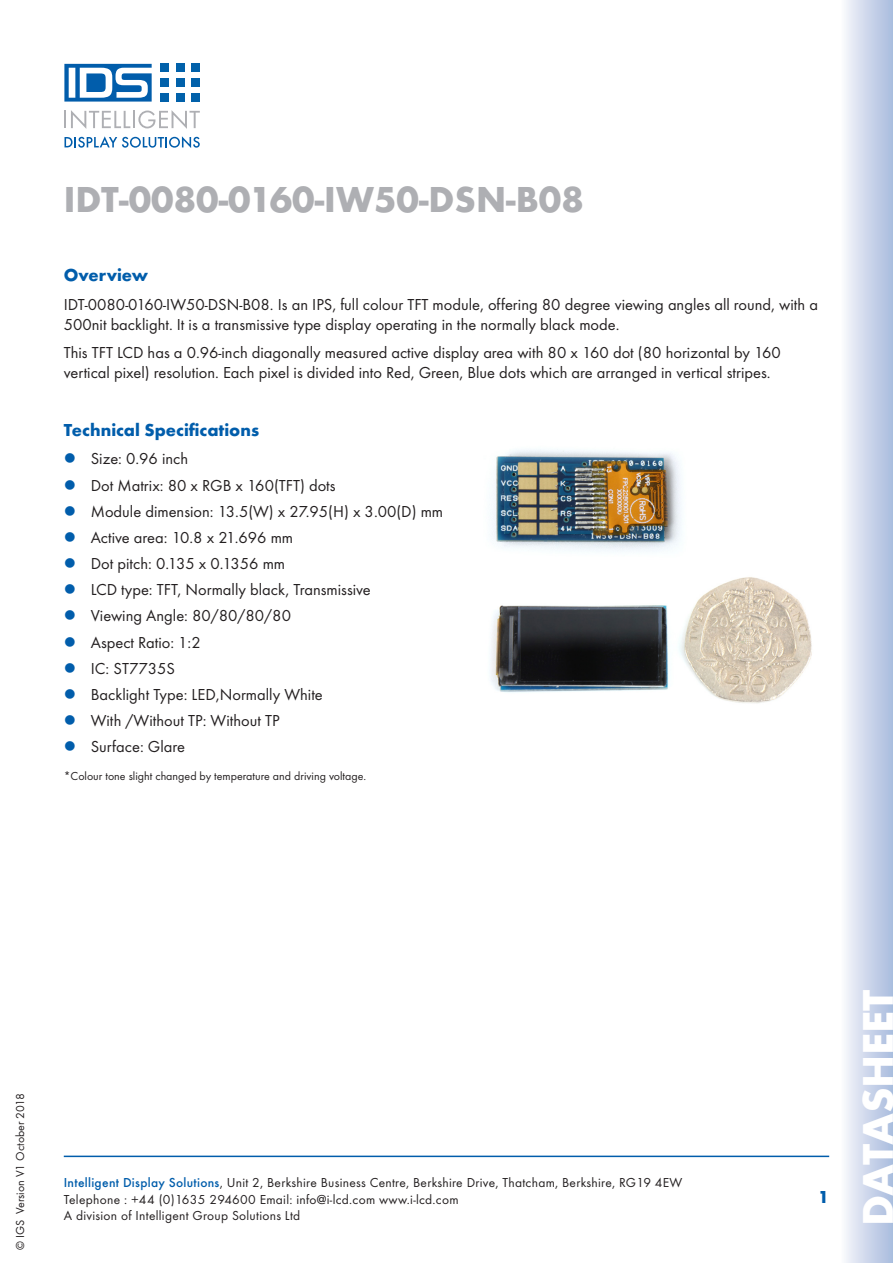
<style>
.page{position:relative;width:893px;height:1263px;background:#fff}
.page>*{position:absolute;margin:0;border:0;box-sizing:border-box;transform-origin:0 0}
.t1{font:700 45px "Futura T";color:#fff}
.Bodytext{font:700 37.5px "Futura T";color:#aeafb3}
.Bodytext-2{font:700 18px "Futura T";color:#015dab}
.Bodytext-3{font:16.5px/19.8px "Futura T";color:#231f20}
.t2{font:13.5px/16.2px "Futura T";letter-spacing:.02em;color:#231f20}
.footnotes{font:12px "Futura T";color:#231f20}
.s1{font-weight:500;color:#015dab}
</style>
<div class="page">
<div style="left:840px;top:0;width:53px;height:1263px;background:linear-gradient(to right,#fbfafd,#a8badd)"></div>
<hr style="left:64px;top:1155px;width:765px;height:2px;background:#015dab">
<div style="left:161px;top:64px;width:8px;height:8px;background:#0161aa"></div>
<div style="left:176px;top:64px;width:8px;height:8px;background:#0161aa"></div>
<div style="left:192px;top:64px;width:8px;height:8px;background:#0161aa"></div>
<div style="left:161px;top:79px;width:8px;height:8px;background:#0161aa"></div>
<div style="left:176px;top:79px;width:8px;height:8px;background:#0161aa"></div>
<div style="left:192px;top:79px;width:8px;height:8px;background:#0161aa"></div>
<div style="left:161px;top:93px;width:8px;height:9px;background:#0161aa"></div>
<div style="left:176px;top:93px;width:8px;height:9px;background:#0161aa"></div>
<div style="left:192px;top:93px;width:8px;height:9px;background:#0161aa"></div>
<svg style="left:64px;top:64px;width:88px;height:38px"></svg>
<svg style="left:64px;top:136px;width:136px;height:12px"></svg>
<svg style="left:65px;top:110px;width:135px;height:19px"></svg>
<img style="left:492px;top:449px;width:189px;height:103px">
<img style="left:490px;top:577px;width:322px;height:126px">
<p class="Bodytext" style="left:64px;top:178px;width:522px">IDT-0080-0160-IW50-DSN-B08</p>
<p class="Bodytext-2" style="left:64px;top:265px;width:86px">Overview</p>
<p class="Bodytext-3" style="left:64px;top:294px;width:756px">IDT-0080-0160-IW50-DSN-B08. Is an IPS, full colour TFT module, offering 80 degree viewing angles all round, with a<br>500nit backlight. It is a transmissive type display operating in the normally black mode.</p>
<p class="Bodytext-3" style="left:64px;top:342px;width:719px">This TFT LCD has a 0.96-inch diagonally measured active display area with 80 x 160 dot (80 horizontal by 160 vertical pixel) resolution. Each pixel is divided into Red, Green, Blue dots which are arranged in vertical stripes.</p>
<p class="Bodytext-2" style="left:64px;top:419px;width:197px">Technical Specifications</p>
<p class="Bodytext-3" style="left:91px;top:449px;width:99px">Size: 0.96 inch</p>
<p class="Bodytext-3" style="left:91px;top:475px;width:246px">Dot Matrix: 80 x RGB x 160(TFT) dots</p>
<p class="Bodytext-3" style="left:91px;top:501px;width:354px">Module dimension: 13.5(W) x 27.95(H) x 3.00(D) mm</p>
<p class="Bodytext-3" style="left:91px;top:527px;width:204px">Active area: 10.8 x 21.696 mm</p>
<p class="Bodytext-3" style="left:91px;top:553px;width:196px">Dot pitch: 0.135 x 0.1356 mm</p>
<p class="Bodytext-3" style="left:91px;top:580px;width:282px">LCD type: TFT, Normally black, Transmissive</p>
<p class="Bodytext-3" style="left:91px;top:606px;width:202px">Viewing Angle: 80/80/80/80</p>
<p class="Bodytext-3" style="left:91px;top:632px;width:111px">Aspect Ratio: 1:2</p>
<p class="Bodytext-3" style="left:91px;top:658px;width:86px">IC: ST7735S</p>
<p class="Bodytext-3" style="left:91px;top:684px;width:234px">Backlight Type: LED,Normally White</p>
<p class="Bodytext-3" style="left:91px;top:711px;width:190px">With /Without TP: Without TP</p>
<p class="Bodytext-3" style="left:91px;top:737px;width:96px">Surface: Glare</p>
<p class="footnotes" style="left:64px;top:769px;width:304px">*Colour tone slight changed by temperature and driving voltage.</p>
<p class="footnotes" style="left:13px;top:1250px;width:159px;rotate:-90deg">© IGS Version V1 October 2018</p>
<p class="t2" style="left:64px;top:1175px;width:620px"><span class="s1">Intelligent Display Solutions</span>, Unit 2, Berkshire Business Centre, Berkshire Drive, Thatcham, Berkshire, RG19 4EW<br>Telephone : +44 (0)1635 294600 Email: info@i-lcd.com www.i-lcd.com<br>A division of Intelligent Group Solutions Ltd</p>
<p class="Bodytext-2" style="left:818px;top:1186px;width:12px">1</p>
<h1 class="t1" style="left:851px;top:1226px;width:238px;rotate:-90deg">DATASHEET</h1>
</div>
